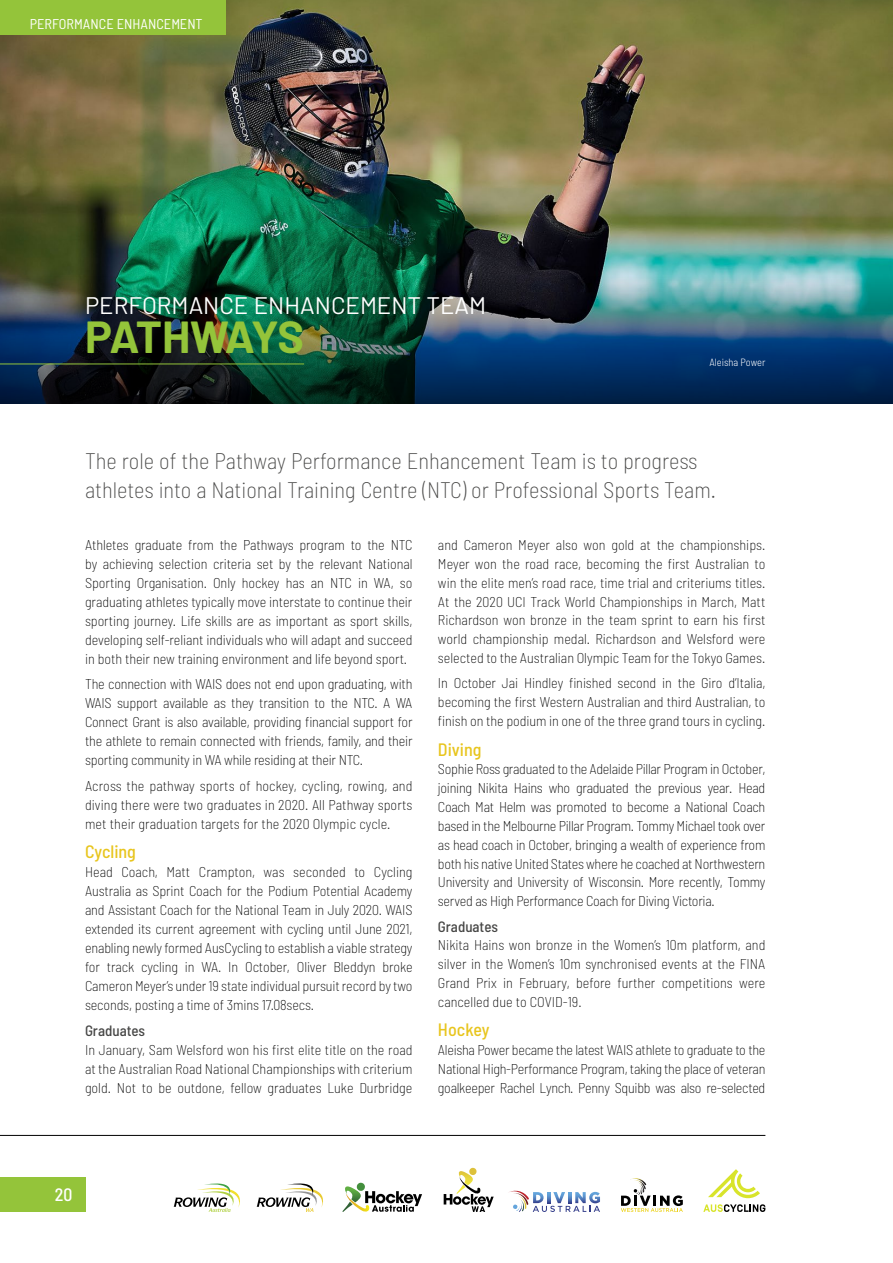
<style>
.page{position:relative;width:893px;height:1263px;background:#fff}
.page>*{position:absolute;margin:0;border:0;box-sizing:border-box;transform-origin:0 0}
.t1{font:700 45px "Barlow";letter-spacing:-.055em;color:#94c43a}
.t2{font:24px "Barlow";color:#fff}
.t3{font:200 semi-condensed 22.5px/28.5px "Barlow";color:#464645}
.t4{font:500 semi-condensed 18px "Barlow";color:#e8c51e}
.t5{font:500 semi-condensed 18px "Barlow";color:#fff}
.t6{font:500 semi-condensed 15px "Barlow";color:#464645}
.t7{font:200 semi-condensed 14.25px/19px "Barlow";letter-spacing:-.005em;color:#000;text-align:justify}
.t8{font:semi-condensed 14.25px "Barlow";color:#fff}
.t9{font:300 semi-condensed 10.5px "Barlow";color:#fff}
</style>
<div class="page">
<img style="left:0;top:0;width:893px;height:276px">
<img style="left:0;top:276px;width:893px;height:128px">
<hr style="left:0;top:364px;width:304px;height:1px;background:#94c43a">
<svg style="left:342px;top:1183px;width:80px;height:29px"></svg>
<svg style="left:444px;top:1167px;width:50px;height:45px"></svg>
<svg style="left:509px;top:1190px;width:91px;height:22px"></svg>
<svg style="left:621px;top:1178px;width:62px;height:34px"></svg>
<svg style="left:708px;top:1169px;width:52px;height:29px"></svg>
<svg style="left:703px;top:1204px;width:62px;height:8px"></svg>
<svg style="left:256px;top:1183px;width:67px;height:29px"></svg>
<svg style="left:173px;top:1183px;width:67px;height:29px"></svg>
<hr style="left:0;top:1135px;width:765px;height:1px;background:#000">
<div style="left:0;top:0;width:225px;height:34px;background:#94c43a"></div>
<div style="left:0;top:1178px;width:85px;height:34px;background:#94c43a"></div>
<p class="t8" style="left:30px;top:15px;width:174px">PERFORMANCE ENHANCEMENT</p>
<h2 class="t2" style="left:85px;top:290px;width:403px">PERFORMANCE ENHANCEMENT TEAM</h2>
<h1 class="t1" style="left:85px;top:309px;width:221px">PATHWAYS</h1>
<p class="t9" style="left:709px;top:355px;width:58px">Aleisha Power</p>
<h3 class="t3" style="left:85px;top:446px;width:632px">The role of the Pathway Performance Enhancement Team is to progress athletes into a National Training Centre (NTC) or Professional Sports Team.</h3>
<p class="t7" style="left:85px;top:535px;width:329px">Athletes graduate from the Pathways program to the NTC by achieving selection criteria set by the relevant National Sporting Organisation. Only hockey has an NTC in WA, so graduating athletes typically move interstate to continue their sporting journey. Life skills are as important as sport skills, developing self-reliant individuals who will adapt and succeed in both their new training environment and life beyond sport.</p>
<p class="t7" style="left:85px;top:674px;width:329px">The connection with WAIS does not end upon graduating, with WAIS support available as they transition to the NTC. A WA Connect Grant is also available, providing financial support for the athlete to remain connected with friends, family, and their sporting community in WA while residing at their NTC.</p>
<p class="t7" style="left:85px;top:776px;width:329px">Across the pathway sports of hockey, cycling, rowing, and diving there were two graduates in 2020. All Pathway sports met their graduation targets for the 2020 Olympic cycle.</p>
<p class="t4" style="left:85px;top:841px;width:52px">Cycling</p>
<p class="t7" style="left:85px;top:862px;width:329px">Head Coach, Matt Crampton, was seconded to Cycling Australia as Sprint Coach for the Podium Potential Academy and Assistant Coach for the National Team in July 2020. WAIS extended its current agreement with cycling until June 2021, enabling newly formed AusCycling to establish a viable strategy for track cycling in WA. In October, Oliver Bleddyn broke Cameron Meyer’s under 19 state individual pursuit record by two seconds, posting a time of 3mins 17.08secs.</p>
<p class="t6" style="left:85px;top:1021px;width:62px">Graduates</p>
<p class="t7" style="left:85px;top:1040px;width:329px">In January, Sam Welsford won his first elite title on the road at the Australian Road National Championships with criterium gold. Not to be outdone, fellow graduates Luke Durbridge</p>
<p class="t7" style="left:438px;top:535px;width:329px">and Cameron Meyer also won gold at the championships.<br>Meyer won the road race, becoming the first Australian to win the elite men’s road race, time trial and criteriums titles.<br>At the 2020 UCI Track World Championships in March, Matt Richardson won bronze in the team sprint to earn his first world championship medal. Richardson and Welsford were selected to the Australian Olympic Team for the Tokyo Games.</p>
<p class="t7" style="left:438px;top:673px;width:329px">In October Jai Hindley finished second in the Giro d’Italia, becoming the first Western Australian and third Australian, to finish on the podium in one of the three grand tours in cycling.</p>
<p class="t4" style="left:438px;top:738px;width:45px">Diving</p>
<p class="t7" style="left:438px;top:759px;width:329px">Sophie Ross graduated to the Adelaide Pillar Program in October, joining Nikita Hains who graduated the previous year. Head Coach Mat Helm was promoted to become a National Coach based in the Melbourne Pillar Program. Tommy Michael took over as head coach in October, bringing a wealth of experience from both his native United States where he coached at Northwestern University and University of Wisconsin. More recently, Tommy served as High Performance Coach for Diving Victoria.</p>
<p class="t6" style="left:438px;top:917px;width:62px">Graduates</p>
<p class="t7" style="left:438px;top:935px;width:329px">Nikita Hains won bronze in the Women’s 10m platform, and silver in the Women’s 10m synchronised events at the FINA Grand Prix in February, before further competitions were cancelled due to COVID-19.</p>
<p class="t4" style="left:438px;top:1019px;width:53px">Hockey</p>
<p class="t7" style="left:438px;top:1040px;width:329px">Aleisha Power became the latest WAIS athlete to graduate to the National High-Performance Program, taking the place of veteran goalkeeper Rachel Lynch. Penny Squibb was also re-selected</p>
<p class="t5" style="left:55px;top:1183px;width:19px">20</p>
</div>
